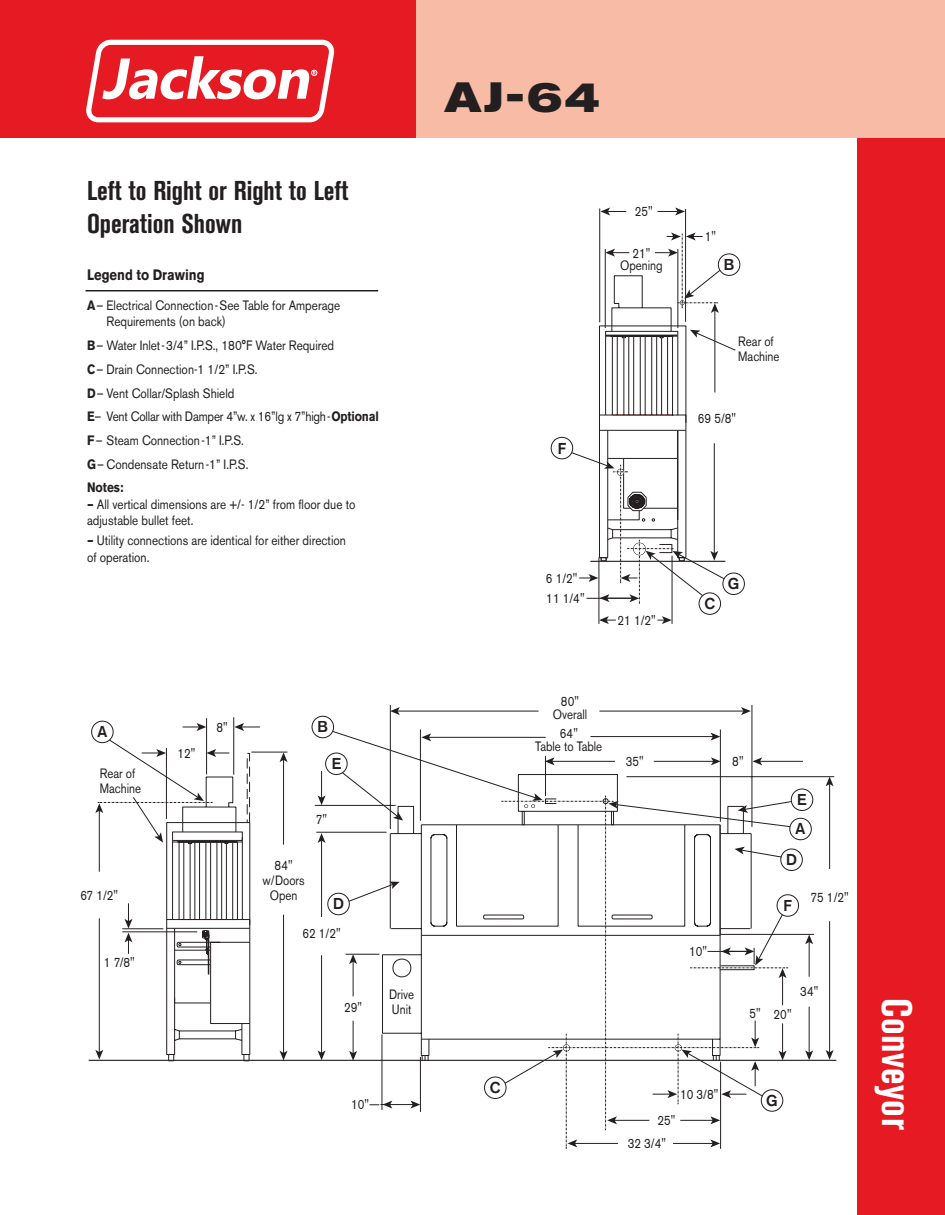
<style>
.page{position:relative;width:945px;height:1215px;background:#fff}
.page>*{position:absolute;margin:0;border:0;box-sizing:border-box;transform-origin:0 0}
.t1{font:700 condensed 42px "Akzidenz Grotesk BE";letter-spacing:.01em;color:#fff}
.t2{font:700 expanded 42px "Akzidenz Grotesk BE";color:#231f20}
.t3{font:700 condensed 27px/32.4px "Akzidenz Grotesk BE";color:#231f20}
.t4{font:700 15.6px "Akzidenz Grotesk";color:#231f20}
.t5{font:700 15px "Akzidenz Grotesk BE";color:#231f20;scale:.87 1}
.t6{font:13.5px/23.7px "Akzidenz Grotesk BE";color:#231f20;scale:.87 1}
.t7{font:13.5px/15px "Akzidenz Grotesk BE";color:#231f20;text-align:center;scale:.85 1}
.s1{font-weight:700}
</style>
<div class="page">
<div style="left:858px;top:126px;width:87px;height:1089px;background:#e51a23"></div>
<div style="left:416px;top:0;width:529px;height:138px;background:#f8bba5"></div>
<hr style="left:86px;top:290px;width:292px;height:1px;background:#231f20">
<hr style="left:89px;top:1060px;width:747px;height:1px;background:#231f20">
<hr style="left:390px;top:705px;width:1px;height:124px;background:#231f20">
<hr style="left:752px;top:705px;width:1px;height:122px;background:#231f20">
<hr style="left:316px;top:832px;width:71px;height:1px;background:#231f20">
<hr style="left:315px;top:805px;width:81px;height:1px;background:#231f20">
<hr style="left:626px;top:776px;width:208px;height:1px;background:#231f20">
<hr style="left:720px;top:934px;width:94px;height:1px;background:#231f20">
<hr style="left:252px;top:752px;width:35px;height:1px;background:#231f20">
<hr style="left:206px;top:718px;width:1px;height:56px;background:#231f20">
<hr style="left:233px;top:717px;width:1px;height:58px;background:#231f20">
<div style="left:91px;top:721px;width:22px;height:22px;border:1px solid #231f20;border-radius:50%"></div>
<svg style="left:234px;top:723px;width:26px;height:8px"></svg>
<svg style="left:183px;top:723px;width:23px;height:8px"></svg>
<svg style="left:95px;top:738px;width:156px;height:324px"></svg>
<hr style="left:283px;top:760px;width:1px;height:84px;background:#231f20">
<svg style="left:280px;top:752px;width:8px;height:10px"></svg>
<hr style="left:283px;top:915px;width:1px;height:138px;background:#231f20">
<svg style="left:280px;top:1051px;width:8px;height:9px"></svg>
<div style="left:312px;top:716px;width:22px;height:22px;border:1px solid #231f20;border-radius:50%"></div>
<div style="left:777px;top:895px;width:22px;height:21px;border:1px solid #231f20;border-radius:50%"></div>
<div style="left:781px;top:849px;width:22px;height:22px;border:1px solid #231f20;border-radius:50%"></div>
<div style="left:790px;top:818px;width:22px;height:22px;border:1px solid #231f20;border-radius:50%"></div>
<div style="left:791px;top:789px;width:22px;height:22px;border:1px solid #231f20;border-radius:50%"></div>
<hr style="left:809px;top:1007px;width:1px;height:46px;background:#231f20">
<svg style="left:805px;top:1050px;width:8px;height:10px"></svg>
<hr style="left:809px;top:942px;width:1px;height:34px;background:#231f20">
<svg style="left:805px;top:935px;width:8px;height:9px"></svg>
<hr style="left:829px;top:922px;width:1px;height:130px;background:#231f20">
<svg style="left:826px;top:1050px;width:8px;height:10px"></svg>
<hr style="left:829px;top:784px;width:1px;height:84px;background:#231f20">
<svg style="left:826px;top:777px;width:8px;height:9px"></svg>
<hr style="left:600px;top:711px;width:143px;height:1px;background:#231f20">
<svg style="left:741px;top:707px;width:10px;height:8px"></svg>
<hr style="left:398px;top:711px;width:140px;height:1px;background:#231f20">
<svg style="left:390px;top:707px;width:10px;height:8px"></svg>
<hr style="left:760px;top:761px;width:42px;height:1px;background:#231f20">
<svg style="left:318px;top:730px;width:477px;height:419px"></svg>
<hr style="left:599px;top:208px;width:1px;height:114px;background:#231f20">
<hr style="left:685px;top:209px;width:1px;height:113px;background:#231f20">
<hr style="left:599px;top:557px;width:1px;height:67px;background:#231f20">
<hr style="left:672px;top:556px;width:1px;height:68px;background:#231f20">
<div style="left:723px;top:573px;width:22px;height:22px;border:1px solid #231f20;border-radius:50%"></div>
<div style="left:551px;top:437px;width:22px;height:22px;border:1px solid #231f20;border-radius:50%"></div>
<div style="left:718px;top:254px;width:22px;height:22px;border:1px solid #231f20;border-radius:50%"></div>
<div style="left:699px;top:593px;width:22px;height:22px;border:1px solid #231f20;border-radius:50%"></div>
<svg style="left:599px;top:616px;width:16px;height:8px"></svg>
<svg style="left:658px;top:616px;width:14px;height:8px"></svg>
<svg style="left:568px;top:232px;width:167px;height:372px"></svg>
<svg style="left:600px;top:207px;width:26px;height:8px"></svg>
<svg style="left:658px;top:207px;width:27px;height:8px"></svg>
<div style="left:0;top:0;width:416px;height:138px;background:#e51a23"></div>
<svg style="left:86px;top:40px;width:249px;height:82px"></svg>
<p class="t3" style="left:87px;top:175px;width:263px">Left to Right or Right to Left<br>Operation Shown</p>
<p class="t5" style="left:87px;top:266px;width:137px">Legend to Drawing</p>
<p class="t6" style="left:107px;top:298px;width:270px;line-height:16.2px;text-indent:-20px"><span class="s1">A</span>– Electrical Connection-See Table for Amperage<br>Requirements (on back)</p>
<p class="t6" style="left:87px;top:334px;width:337px"><span class="s1">B</span>– Water Inlet-3/4” I.P.S., 180°F Water Required<br><span class="s1">C</span>– Drain Connection-1 1/2” I.P.S.<br><span class="s1">D</span>– Vent Collar/Splash Shield<br><span class="s1">E</span>– Vent Collar with Damper 4”w. x 16”lg x 7”high-<span class="s1">Optional F</span>– Steam Connection-1” I.P.S.<br><span class="s1">G</span>– Condensate Return-1” I.P.S.<br><span class="s1">Notes:</span></p>
<p class="t6" style="left:87px;top:496px;width:310px;line-height:16.2px"><span class="s1">–</span> All vertical dimensions are +/- 1/2” from floor due to adjustable bullet feet.</p>
<p class="t6" style="left:87px;top:533px;width:299px;line-height:16.2px"><span class="s1">–</span> Utility connections are identical for either direction of operation.</p>
<p class="t4" style="left:98px;top:723px;width:11px">A</p>
<p class="t7" style="left:100px;top:766px;width:50px;text-align:left">Rear of<br>Machine</p>
<p class="t7" style="left:80px;top:888px;width:46px">67 1/2"</p>
<p class="t7" style="left:104px;top:955px;width:38px">1 7/8"</p>
<p class="t7" style="left:177px;top:745px;width:23px">12"</p>
<p class="t7" style="left:216px;top:719px;width:15px">8"</p>
<p class="t4" style="left:318px;top:718px;width:12px">B</p>
<p class="t4" style="left:332px;top:755px;width:11px">E</p>
<p class="t7" style="left:316px;top:811px;width:15px">7"</p>
<p class="t7" style="left:262px;top:858px;width:51px">84" w/Doors<br>Open</p>
<p class="t4" style="left:333px;top:895px;width:12px">D</p>
<p class="t7" style="left:302px;top:926px;width:46px">62 1/2"</p>
<p class="t7" style="left:344px;top:1000px;width:23px">29"</p>
<p class="t7" style="left:389px;top:987px;width:31px;text-align:left">Drive<br>Unit</p>
<p class="t7" style="left:351px;top:1097px;width:23px">10"</p>
<p class="t2" style="left:444px;top:73px;width:158px">AJ-64</p>
<p class="t4" style="left:558px;top:439px;width:10px">F</p>
<p class="t7" style="left:635px;top:204px;width:23px">25"</p>
<p class="t7" style="left:620px;top:246px;width:52px;line-height:12.8px">21"<br>Opening</p>
<p class="t7" style="left:705px;top:229px;width:15px">1"</p>
<p class="t4" style="left:724px;top:255px;width:12px">B</p>
<p class="t7" style="left:738px;top:334px;width:50px;text-align:left">Rear of<br>Machine</p>
<p class="t7" style="left:698px;top:411px;width:47px">69 5/8"</p>
<p class="t4" style="left:490px;top:1078px;width:12px">C</p>
<p class="t7" style="left:546px;top:570px;width:39px">6 1/2"</p>
<p class="t7" style="left:546px;top:591px;width:46px">11 1/4"</p>
<p class="t7" style="left:618px;top:613px;width:46px">21 1/2"</p>
<p class="t4" style="left:704px;top:594px;width:12px">C</p>
<p class="t4" style="left:728px;top:574px;width:13px">G</p>
<p class="t7" style="left:553px;top:695px;width:42px;line-height:12.8px">80"<br>Overall</p>
<p class="t7" style="left:535px;top:727px;width:80px;line-height:12.8px">64"<br>Table to Table</p>
<p class="t7" style="left:626px;top:754px;width:23px">35"</p>
<p class="t7" style="left:732px;top:754px;width:15px">8"</p>
<p class="t7" style="left:689px;top:944px;width:23px">10"</p>
<p class="t4" style="left:797px;top:790px;width:11px">E</p>
<p class="t4" style="left:796px;top:820px;width:11px">A</p>
<p class="t4" style="left:786px;top:850px;width:12px">D</p>
<p class="t4" style="left:784px;top:896px;width:10px">F</p>
<p class="t7" style="left:811px;top:890px;width:46px">75 1/2"</p>
<p class="t7" style="left:800px;top:984px;width:23px">34"</p>
<p class="t7" style="left:750px;top:1007px;width:51px">5" 20"</p>
<p class="t7" style="left:680px;top:1087px;width:46px">10 3/8"</p>
<p class="t7" style="left:658px;top:1113px;width:23px">25"</p>
<p class="t7" style="left:628px;top:1136px;width:46px">32 3/4"</p>
<p class="t4" style="left:766px;top:1091px;width:13px">G</p>
<p class="t1" style="left:921px;top:998px;width:133px;rotate:90deg">Conveyor</p>
</div>
